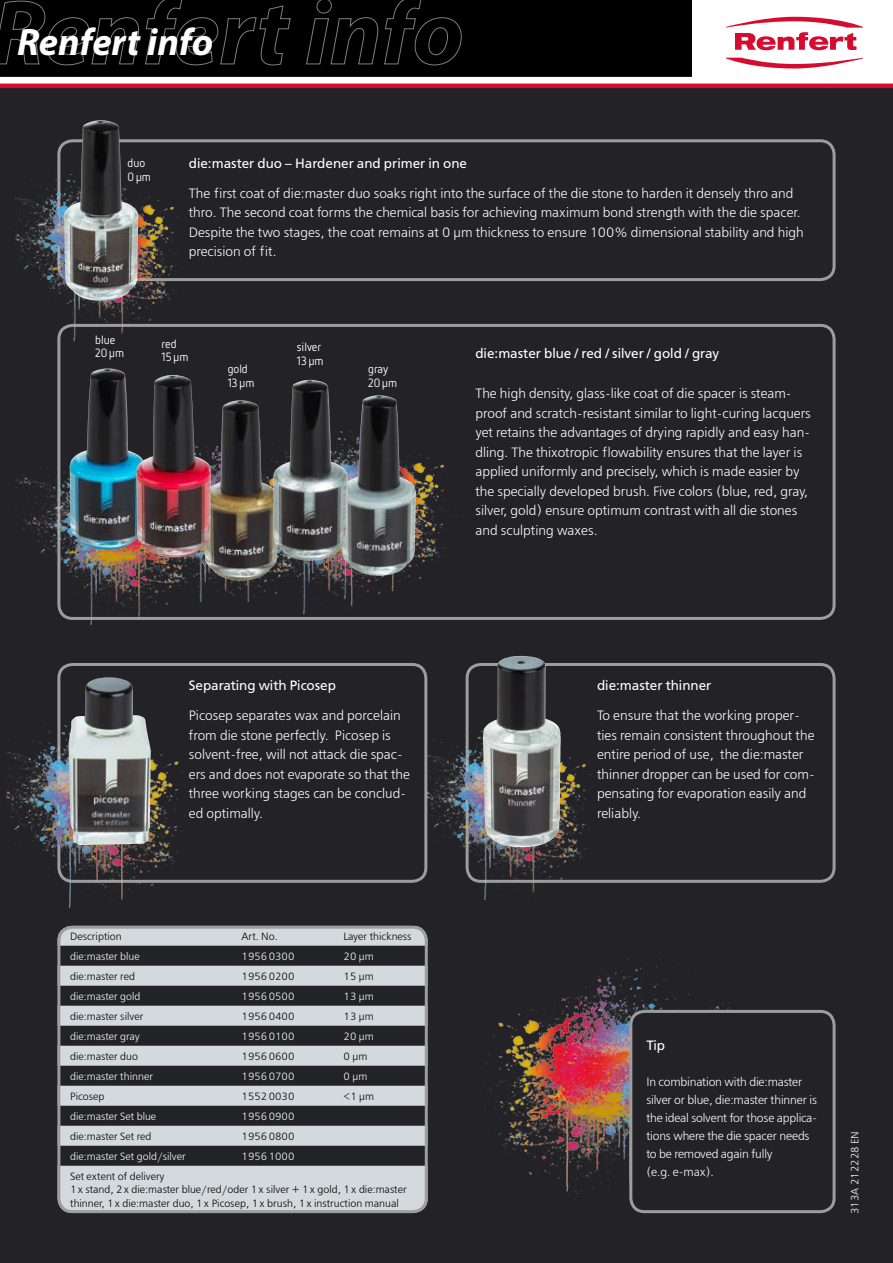
<style>
.page{position:relative;width:893px;height:1263px;background:#fff}
.page>*{position:absolute;margin:0;border:0;box-sizing:border-box;transform-origin:0 0}
.t1{font:italic 700 38.4px "Myriad Pro";color:#fff}
.t2{font:300 13.5px/19.5px "Free Set";color:#fff}
.t3{font:13.5px "Free Set";color:#fff}
.t4{font:300 12px/18px "Free Set";letter-spacing:-.015em;color:#fff}
.t5{font:12px/13.5px "Netto OT";color:#fff}
.t6{font:300 10.5px/13.5px "Free Set";color:#000}
.t7{font:300 10.5px "Free Set";color:#fff}
</style>
<div class="page">
<div style="left:0;top:0;width:893px;height:77px;background:#000"></div>
<div style="left:692px;top:0;width:201px;height:81px;background:#fff"></div>
<div style="left:0;top:88px;width:893px;height:1175px;background:#232327"></div>
<svg style="left:726px;top:58px;width:137px;height:11px"></svg>
<svg style="left:726px;top:17px;width:137px;height:33px"></svg>
<hr style="left:0;top:84px;width:893px;height:4px;background:#d50c2f">
<svg style="left:0;top:0;width:139px;height:66px"></svg>
<svg style="left:145px;top:0;width:146px;height:66px"></svg>
<svg style="left:306px;top:0;width:72px;height:65px"></svg>
<svg style="left:384px;top:0;width:78px;height:66px"></svg>
<img style="left:478px;top:949px;width:262px;height:246px">
<div style="left:631px;top:1011px;width:203px;height:201px;background:#232327;border-radius:14px"></div>
<div style="left:629px;top:1010px;width:207px;height:203px;border:3px solid #9c9d9d;border-radius:14px"></div>
<div style="left:57px;top:324px;width:779px;height:296px;border:3px solid #9c9d9d;border-radius:14px"></div>
<img style="left:196px;top:560px;width:50px;height:41px">
<img style="left:246px;top:561px;width:107px;height:53px">
<img style="left:287px;top:454px;width:166px;height:146px">
<img style="left:203px;top:400px;width:75px;height:183px">
<div style="left:57px;top:139px;width:779px;height:142px;border:3px solid #9c9d9d;border-radius:14px"></div>
<img style="left:16px;top:174px;width:163px;height:168px">
<img style="left:15px;top:457px;width:181px;height:168px">
<img style="left:64px;top:120px;width:75px;height:182px">
<img style="left:69px;top:368px;width:67px;height:184px">
<img style="left:136px;top:375px;width:76px;height:185px">
<img style="left:341px;top:395px;width:75px;height:184px">
<img style="left:273px;top:380px;width:75px;height:181px">
<div style="left:57px;top:663px;width:370px;height:220px;border:3px solid #9c9d9d;border-radius:14px"></div>
<img style="left:6px;top:725px;width:178px;height:183px">
<img style="left:68px;top:677px;width:83px;height:168px">
<div style="left:466px;top:663px;width:370px;height:220px;border:3px solid #9c9d9d;border-radius:14px"></div>
<img style="left:426px;top:731px;width:165px;height:169px">
<img style="left:483px;top:656px;width:79px;height:192px">
<svg style="left:60px;top:926px;width:365px;height:287px;fill:#d3d9dd"></svg>
<div style="left:57px;top:926px;width:371px;height:287px;border:3px solid #9c9d9d;border-radius:14px"></div>
<h1 class="t1" style="left:17px;top:17px;width:198px">Renfert info</h1>
<p class="t5" style="left:128px;top:156px;width:25px">duo<br>0µm</p>
<p class="t3" style="left:189px;top:155px;width:280px">die:master duo – Hardener and primer in one</p>
<p class="t2" style="left:189px;top:184px;width:616px">The first coat of die:master duo soaks right into the surface of the die stone to harden it densely thro and thro. The second coat forms the chemical basis for achieving maximum bond strength with the die spacer.<br>Despite the two stages, the coat remains at 0 µm thickness to ensure 100% dimensional stability and high precision of fit.</p>
<p class="t5" style="left:95px;top:332px;width:30px">blue<br>20µm</p>
<p class="t5" style="left:162px;top:336px;width:28px">red<br>15µm</p>
<p class="t5" style="left:297px;top:340px;width:28px">silver<br>13µm</p>
<p class="t5" style="left:228px;top:362px;width:28px">gold<br>13µm</p>
<p class="t5" style="left:368px;top:362px;width:30px">gray<br>20µm</p>
<p class="t3" style="left:475px;top:345px;width:245px">die:master blue / red / silver / gold / gray</p>
<p class="t2" style="left:475px;top:384px;width:337px">The high density, glass-like coat of die spacer is steam&shy;proof and scratch-resistant similar to light-curing lacquers yet retains the advantages of drying rapidly and easy han&shy;dling. The thixotropic flowability ensures that the layer is applied uniformly and precisely, which is made easier by the specially developed brush. Five colors (blue, red, gray, silver, gold) ensure optimum contrast with all die stones and sculpting waxes.</p>
<p class="t3" style="left:189px;top:677px;width:149px">Separating with Picosep</p>
<p class="t2" style="left:189px;top:706px;width:223px">Picosep separates wax and porcelain from die stone perfectly. Picosep is solvent-free, will not attack die spac&shy;ers and does not evaporate so that the three working stages can be conclud&shy;ed optimally.</p>
<p class="t6" style="left:70px;top:929px;width:53px">Description</p>
<p class="t6" style="left:242px;top:929px;width:38px">Art. No.</p>
<p class="t6" style="left:344px;top:929px;width:69px">Layer thickness</p>
<p class="t7" style="left:70px;top:950px;width:71px">die:master blue</p>
<p class="t7" style="left:242px;top:950px;width:54px">19560300</p>
<p class="t7" style="left:344px;top:950px;width:32px">20 µm</p>
<p class="t6" style="left:70px;top:969px;width:66px">die:master red</p>
<p class="t6" style="left:242px;top:969px;width:54px">19560200</p>
<p class="t6" style="left:344px;top:969px;width:32px">15 µm</p>
<p class="t7" style="left:70px;top:990px;width:72px">die:master gold</p>
<p class="t7" style="left:242px;top:990px;width:54px">19560500</p>
<p class="t7" style="left:344px;top:990px;width:32px">13 µm</p>
<p class="t6" style="left:70px;top:1009px;width:75px">die:master silver</p>
<p class="t6" style="left:242px;top:1009px;width:54px">19560400</p>
<p class="t6" style="left:344px;top:1009px;width:32px">13 µm</p>
<p class="t7" style="left:70px;top:1030px;width:71px">die:master gray</p>
<p class="t7" style="left:242px;top:1030px;width:54px">19560100</p>
<p class="t7" style="left:344px;top:1030px;width:32px">20 µm</p>
<p class="t6" style="left:70px;top:1049px;width:69px">die:master duo</p>
<p class="t6" style="left:242px;top:1049px;width:54px">19560600</p>
<p class="t6" style="left:344px;top:1049px;width:25px">0 µm</p>
<p class="t7" style="left:70px;top:1070px;width:84px">die:master thinner</p>
<p class="t7" style="left:242px;top:1070px;width:54px">19560700</p>
<p class="t7" style="left:344px;top:1070px;width:25px">0 µm</p>
<p class="t6" style="left:70px;top:1089px;width:36px">Picosep</p>
<p class="t6" style="left:242px;top:1089px;width:54px">15520030</p>
<p class="t6" style="left:344px;top:1089px;width:32px">&lt;1 µm</p>
<p class="t7" style="left:70px;top:1110px;width:88px">die:master Set blue</p>
<p class="t7" style="left:242px;top:1110px;width:54px">19560900</p>
<p class="t6" style="left:70px;top:1129px;width:83px">die:master Set red</p>
<p class="t6" style="left:242px;top:1129px;width:54px">19560800</p>
<p class="t7" style="left:70px;top:1150px;width:117px">die:master Set gold/silver</p>
<p class="t7" style="left:242px;top:1150px;width:54px">19561000</p>
<p class="t6" style="left:70px;top:1169px;width:338px">Set extent of delivery<br>1x stand, 2x die:master blue/red/oder 1x silver + 1x gold, 1x die:master thinner, 1x die:master duo, 1x Picosep, 1x brush, 1x instruction manual</p>
<p class="t3" style="left:597px;top:677px;width:116px">die:master thinner</p>
<p class="t2" style="left:597px;top:706px;width:219px">To ensure that the working proper&shy;ties remain consistent throughout the entire period of use, the die:master thinner dropper can be used for com&shy;pensating for evaporation easily and reliably.</p>
<p class="t3" style="left:646px;top:1037px;width:20px">Tip</p>
<p class="t4" style="left:646px;top:1073px;width:172px">In combination with die:master silver or blue, die:master thinner is the ideal solvent for those applica&shy;tions where the die spacer needs to be removed again fully<br>(e.g. e-max).</p>
<p class="t7" style="left:849px;top:1214px;width:84px;rotate:-90deg">313A 212228 EN</p>
</div>
